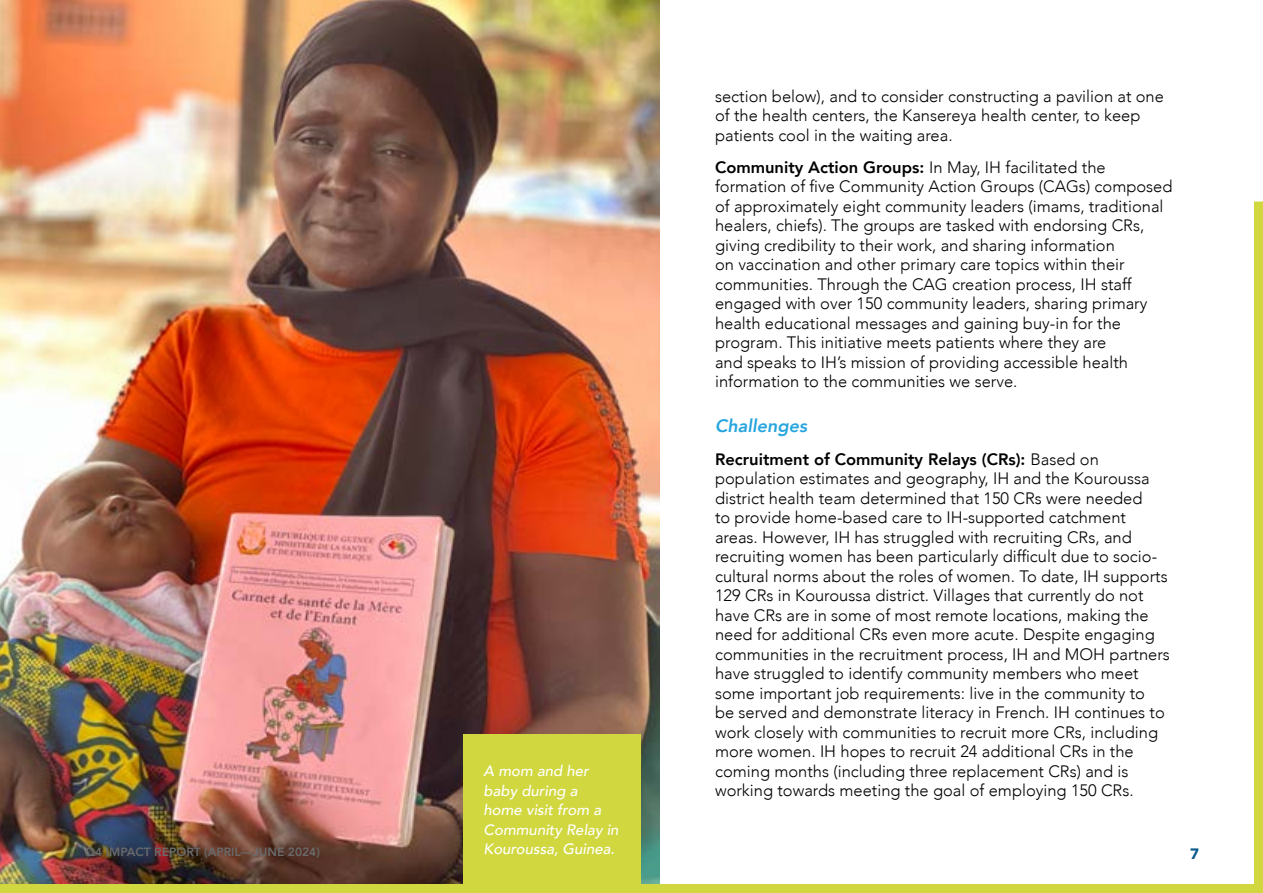
<style>
.page{position:relative;width:1263px;height:893px;background:#fff}
.page>*{position:absolute;margin:0;border:0;box-sizing:border-box;transform-origin:0 0}
.t1{font:italic 800 18px "Avenir";color:#27a5de}
.t2{font:300 16.5px/19.5px "Avenir";color:#000}
.t3{font:italic 500 15px/19.5px "Avenir";color:#fff}
.t4{font:900 15px "Avenir";color:#08588d}
.t5{font:800 12px "Avenir";color:#696a6b}
.s1{font-weight:800}
</style>
<div class="page">
<img style="left:0;top:0;width:659px;height:884px">
<div style="left:0;top:884px;width:1263px;height:9px;background:#d1d73f"></div>
<div style="left:1254px;top:202px;width:9px;height:691px;background:#d1d73f"></div>
<div style="left:463px;top:735px;width:177px;height:158px;background:#d1d73f"></div>
<p class="t3" style="left:484px;top:761px;width:137px">A mom and her baby during a home visit from a<br>Community Relay in</p>
<p class="t2" style="left:715px;top:86px;width:450px">section below), and to consider constructing a pavilion at one of the health centers, the Kansereya health center, to keep patients cool in the waiting area.</p>
<p class="t2" style="left:715px;top:157px;width:459px"><span class="s1">Community Action Groups:</span> In May, IH facilitated the formation of five Community Action Groups (CAGs) composed of approximately eight community leaders (imams, traditional healers, chiefs). The groups are tasked with endorsing CRs, giving credibility to their work, and sharing information<br>on vaccination and other primary care topics within their communities. Through the CAG creation process, IH staff engaged with over 150 community leaders, sharing primary health educational messages and gaining buy-in for the program. This initiative meets patients where they are<br>and speaks to IH’s mission of providing accessible health information to the communities we serve.</p>
<p class="t1" style="left:715px;top:415px;width:94px">Challenges</p>
<p class="t2" style="left:715px;top:449px;width:456px"><span class="s1">Recruitment of Community Relays (CRs):</span> Based on population estimates and geography, IH and the Kouroussa district health team determined that 150 CRs were needed<br>to provide home-based care to IH-supported catchment areas. However, IH has struggled with recruiting CRs, and recruiting women has been particularly difficult due to socio&shy;cultural norms about the roles of women. To date, IH supports 129 CRs in Kouroussa district. Villages that currently do not have CRs are in some of most remote locations, making the need for additional CRs even more acute. Despite engaging communities in the recruitment process, IH and MOH partners have struggled to identify community members who meet some important job requirements: live in the community to<br>be served and demonstrate literacy in French. IH continues to work closely with communities to recruit more CRs, including more women. IH hopes to recruit 24 additional CRs in the coming months (including three replacement CRs) and is working towards meeting the goal of employing 150 CRs.</p>
<p class="t5" style="left:85px;top:842px;width:236px">Q4 IMPACT REPORT (APRIL—JUNE 2024)</p>
<p class="t3" style="left:484px;top:839px;width:133px">Kouroussa, Guinea.</p>
<p class="t4" style="left:1190px;top:841px;width:10px">7</p>
</div>
